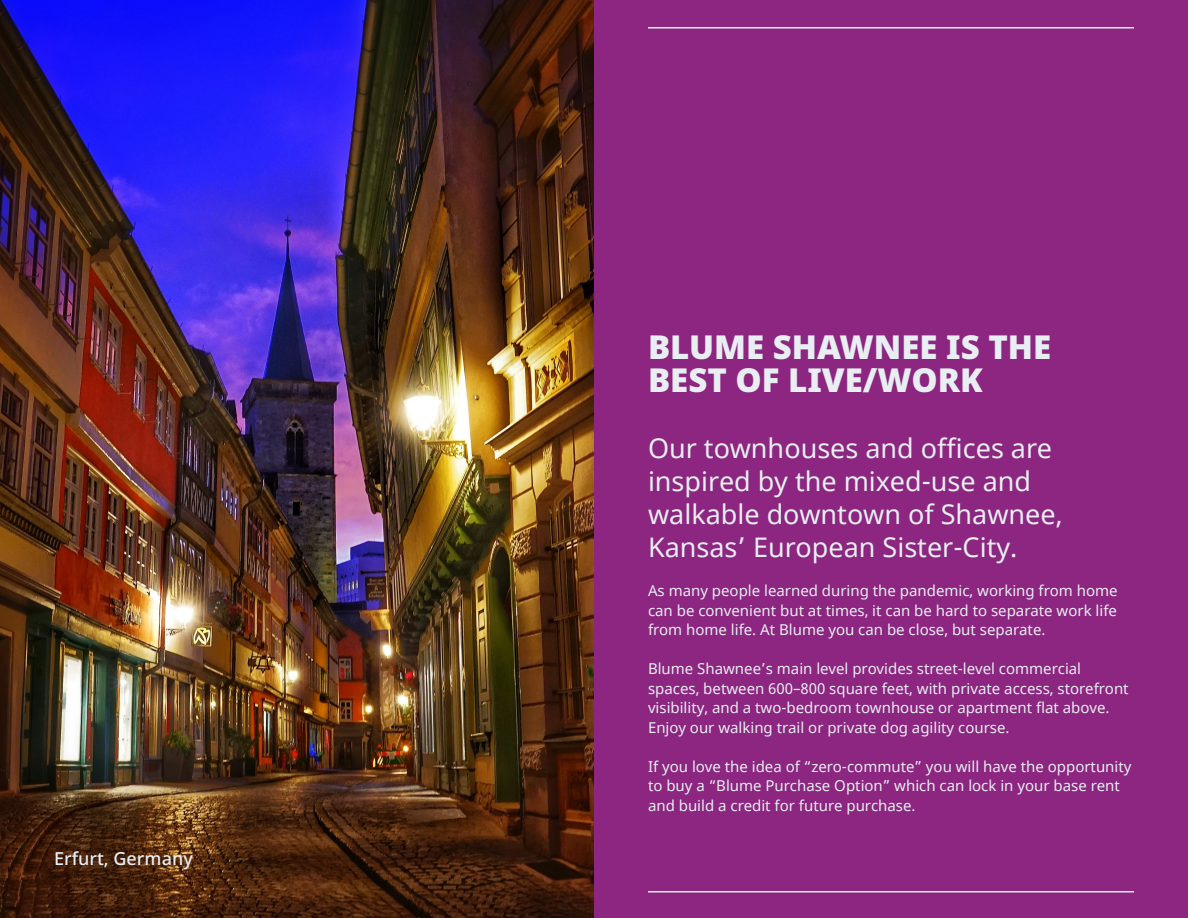
<style>
.page{position:relative;width:1188px;height:918px;background:#fff}
.page>*{position:absolute;margin:0;border:0;box-sizing:border-box;transform-origin:0 0}
.t1{font:900 33px "Noto Sans";color:#e8eef1}
.t2{font:27px/33px "Noto Sans";color:#e8eef1}
.t3{font:500 18px "Noto Sans";color:#e8eef1}
.t4{font:15px/19.5px "Noto Sans";color:#e8eef1}
</style>
<div class="page">
<img style="left:0;top:0;width:594px;height:918px">
<div style="left:594px;top:0;width:594px;height:918px;background:#8c2680"></div>
<hr style="left:648px;top:27px;width:486px;height:2px;background:#e8eef1">
<hr style="left:648px;top:891px;width:486px;height:1px;background:#e8eef1">
<p class="t3" style="left:54px;top:846px;width:140px">Erfurt, Germany</p>
<p class="t1" style="left:648px;top:322px;width:405px">BLUME SHAWNEE IS THE</p>
<p class="t1" style="left:648px;top:355px;width:336px">BEST OF LIVE/WORK</p>
<p class="t2" style="left:648px;top:433px;width:416px">Our townhouses and offices are inspired by the mixed-use and walkable downtown of Shawnee,<br>Kansas’ European Sister-City.</p>
<p class="t4" style="left:648px;top:582px;width:471px;text-align:justify">As many people learned during the pandemic, working from home can be convenient but at times, it can be hard to separate work life from home life. At Blume you can be close, but separate.</p>
<p class="t4" style="left:648px;top:660px;width:482px">Blume Shawnee’s main level provides street-level commercial spaces, between 600–800 square feet, with private access, storefront visibility, and a two-bedroom townhouse or apartment flat above.<br>Enjoy our walking trail or private dog agility course.</p>
<p class="t4" style="left:648px;top:757px;width:485px">If you love the idea of “zero-commute” you will have the opportunity to buy a “Blume Purchase Option” which can lock in your base rent and build a credit for future purchase.</p>
</div>
